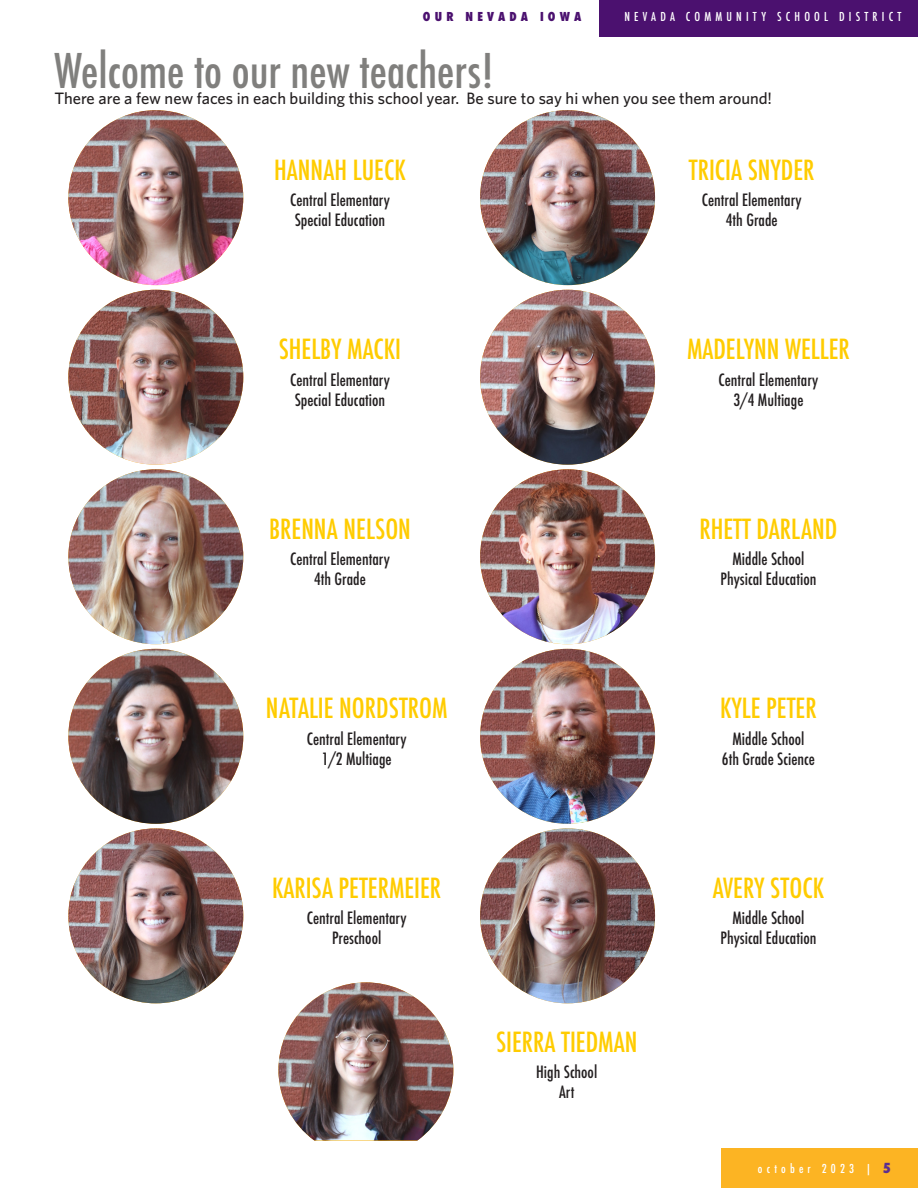
<style>
.page{position:relative;width:918px;height:1188px;background:#fff}
.page>*{position:absolute;margin:0;border:0;box-sizing:border-box;transform-origin:0 0}
.t1{font:500 condensed 46.5px "Futura";color:#807f7d}
.t2{font:500 condensed 27px "Futura";color:#fc0}
.t3{font:500 condensed 16.5px/19.8px "Futura";color:#231f20;text-align:center}
.t4{font:500 16.5px "Whitney";color:#231f20}
.t5{font:500 condensed 12px "Futura";letter-spacing:.35em;color:#fff}
.t6{font:800 condensed 12px "Futura";letter-spacing:.35em;color:#4b116f}
.s1{font-weight:800;color:#8bc440}
.s2{font-weight:800;font-size:13.5px;color:#5b2e91}
</style>
<div class="page">
<div style="left:721px;top:1148px;width:197px;height:40px;background:#fcb423"></div>
<div style="left:599px;top:0;width:319px;height:37px;background:#4b116f"></div>
<img style="left:68px;top:110px;width:175px;height:175px;border-radius:87px">
<img style="left:68px;top:290px;width:175px;height:175px;border-radius:87px">
<img style="left:68px;top:469px;width:175px;height:175px;border-radius:87px">
<img style="left:68px;top:649px;width:175px;height:175px;border-radius:87px">
<img style="left:68px;top:828px;width:175px;height:175px;border-radius:87px">
<img style="left:480px;top:110px;width:175px;height:175px;border-radius:87px">
<img style="left:480px;top:290px;width:175px;height:175px;border-radius:87px">
<img style="left:480px;top:469px;width:175px;height:175px;border-radius:87px">
<img style="left:480px;top:649px;width:175px;height:175px;border-radius:87px">
<img style="left:480px;top:828px;width:175px;height:175px;border-radius:87px">
<img style="left:278px;top:982px;width:175px;height:158px">
<p class="t6" style="left:423px;top:8px;width:160px">OUR NEVADA IOWA</p>
<p class="t5" style="left:624px;top:8px;width:278px">NEVADA COMMUNITY SCHOOL DISTRICT</p>
<p class="t1" style="left:55px;top:41px;width:441px">Welcome to our new teachers!</p>
<p class="t4" style="left:55px;top:88px;width:719px">There are a few new faces in each building this school year. Be sure to say hi when you see them around!</p>
<p class="t2" style="left:274px;top:152px;width:133px">HANNAH LUECK</p>
<p class="t3" style="left:290px;top:190px;width:101px;text-align:left">Central Elementary<br>Special Education</p>
<p class="t2" style="left:279px;top:332px;width:124px">SHELBY MACKI</p>
<p class="t3" style="left:290px;top:370px;width:101px;text-align:left">Central Elementary<br>Special Education</p>
<p class="t2" style="left:269px;top:512px;width:143px">BRENNA NELSON</p>
<p class="t3" style="left:290px;top:549px;width:101px">Central Elementary<br>4th Grade</p>
<p class="t2" style="left:266px;top:691px;width:183px">NATALIE NORDSTROM</p>
<p class="t3" style="left:307px;top:729px;width:101px">Central Elementary<br>1/2 Multiage</p>
<p class="t2" style="left:272px;top:871px;width:171px">KARISA PETERMEIER</p>
<p class="t3" style="left:307px;top:909px;width:101px">Central Elementary<br>Preschool</p>
<p class="t2" style="left:496px;top:1025px;width:143px">SIERRA TIEDMAN</p>
<p class="t3" style="left:536px;top:1063px;width:63px">High School<br>Art</p>
<p class="t2" style="left:689px;top:152px;width:127px">TRICIA SNYDER</p>
<p class="t3" style="left:702px;top:190px;width:101px">Central Elementary<br>4th Grade</p>
<p class="t2" style="left:687px;top:332px;width:164px">MADELYNN WELLER</p>
<p class="t3" style="left:719px;top:370px;width:101px">Central Elementary<br>3/4 Multiage</p>
<p class="t2" style="left:699px;top:512px;width:140px">RHETT DARLAND</p>
<p class="t3" style="left:721px;top:549px;width:97px">Middle School<br>Physical Education</p>
<p class="t2" style="left:720px;top:691px;width:98px">KYLE PETER</p>
<p class="t3" style="left:722px;top:729px;width:95px">Middle School<br>6th Grade Science</p>
<p class="t2" style="left:713px;top:871px;width:113px">AVERY STOCK</p>
<p class="t3" style="left:721px;top:909px;width:97px">Middle School<br>Physical Education</p>
<p class="t5" style="left:750px;top:1155px;width:143px">february 2022 | <span class="s1">3</span></p>
<p class="t5" style="left:758px;top:1161px;width:134px">october 2023 | <span class="s2">5</span></p>
</div>
